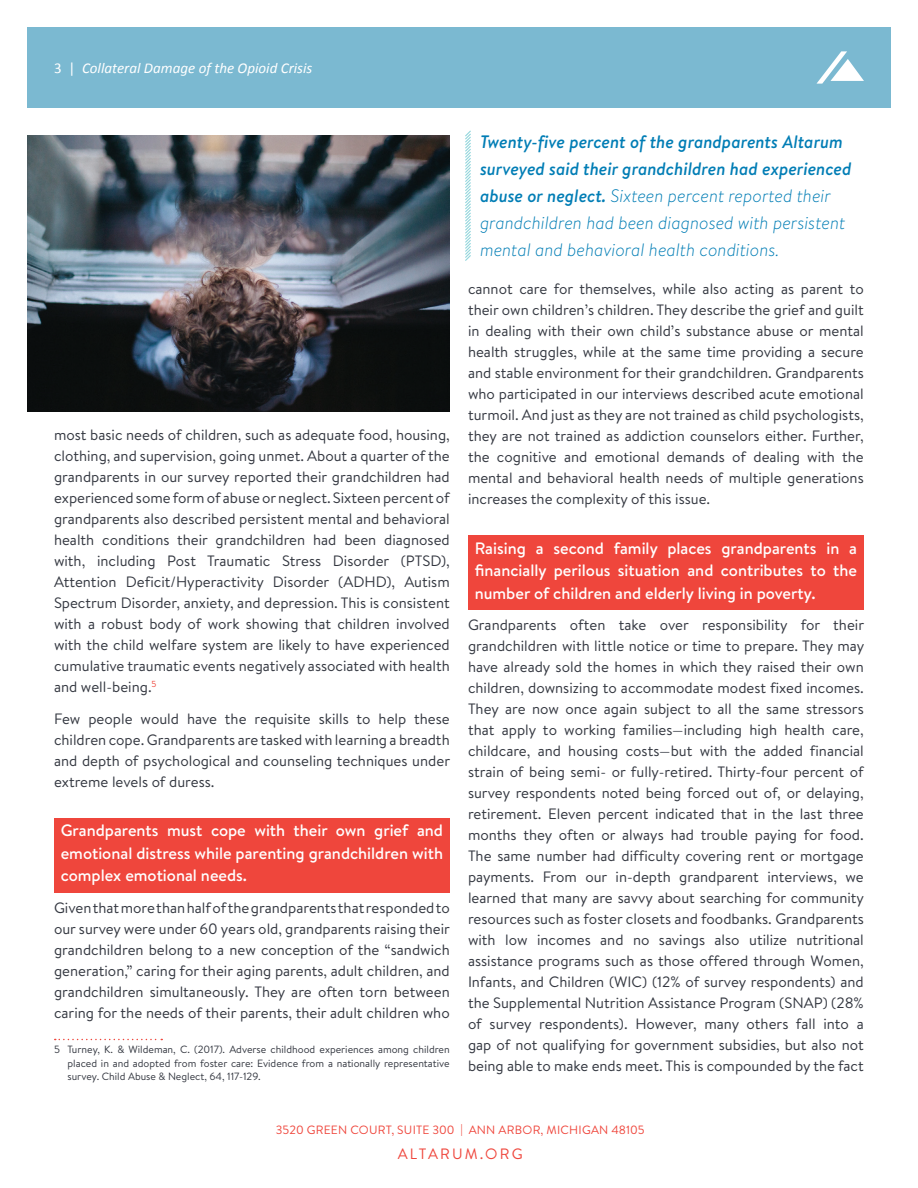
<style>
.page{position:relative;width:918px;height:1188px;background:#fff}
.page>*{position:absolute;margin:0;border:0;box-sizing:border-box;transform-origin:0 0}
.t1{font:italic 300 18px/27px "Brandon Text";color:#007db5}
.t2{font:500 16.5px/22.5px "Brandon Text";color:#fff;text-align:justify}
.t3{font:15px/21px "Brandon Text";color:#333740;text-align:justify}
.t4{font:italic 15px "Calibri";color:#fff}
.t5{font:15px "Brandon Text";letter-spacing:.145em;color:#ef463c}
.t6{font:12px "Brandon Text";letter-spacing:.02em;color:#ef463c}
.t7{font:10.5px/13.5px "Brandon Text";color:#333740;text-align:justify}
.s1{font-style:normal}
.s2{font-weight:500}
</style>
<div class="page">
<div style="left:27px;top:27px;width:864px;height:81px;background:#7bb9d1"></div>
<svg style="left:816px;top:51px;width:48px;height:33px"></svg>
<div style="left:54px;top:818px;width:396px;height:75px;background:#ef463c"></div>
<svg style="left:55px;top:1039px;width:107px;height:1px"></svg>
<div style="left:468px;top:535px;width:396px;height:75px;background:#ef463c"></div>
<img style="left:27px;top:135px;width:423px;height:277px">
<svg style="left:465px;top:130px;width:6px;height:131px"></svg>
<p class="t4" style="left:54px;top:58px;width:260px"><span class="s1">3 |</span> Collateral Damage of the Opioid Crisis</p>
<p class="t3" style="left:54px;top:424px;width:397px">most basic needs of children, such as adequate food, housing, clothing, and supervision, going unmet. About a quarter of the grandparents in our survey reported their grandchildren had experienced some form of abuse or neglect. Sixteen percent of grandparents also described persistent mental and behavioral health conditions their grandchildren had been diagnosed with, including Post Traumatic Stress Disorder (PTSD), Attention Deficit/Hyperactivity Disorder (ADHD), Autism Spectrum Disorder, anxiety, and depression. This is consistent with a robust body of work showing that children involved with the child welfare system are likely to have experienced cumulative traumatic events negatively associated with health and well-being.<sup>5</sup></p>
<p class="t3" style="left:54px;top:708px;width:398px">Few people would have the requisite skills to help these children cope. Grandparents are tasked with learning a breadth and depth of psychological and counseling techniques under extreme levels of duress.</p>
<p class="t2" style="left:61px;top:819px;width:384px">Grandparents must cope with their own grief and emotional distress while parenting grandchildren with complex emotional needs.</p>
<p class="t3" style="left:54px;top:897px;width:398px">Given that more than half of the grandparents that responded to our survey were under 60 years old, grandparents raising their grandchildren belong to a new conception of the “sandwich generation,” caring for their aging parents, adult children, and grandchildren simultaneously. They are often torn between caring for the needs of their parents, their adult children who</p>
<p class="t7" style="left:68px;top:1042px;width:384px;text-indent:-14px">5 Turney, K. &amp; Wildeman, C. (2017). Adverse childhood experiences among children placed in and adopted from foster care: Evidence from a nationally representative survey. Child Abuse &amp; Neglect, 64, 117-129.</p>
<p class="t1" style="left:480px;top:127px;width:373px"><span class="s2">Twenty-five percent of the grandparents Altarum surveyed said their grandchildren had experienced abuse or neglect.</span> Sixteen percent reported their grandchildren had been diagnosed with persistent mental and behavioral health conditions.</p>
<p class="t3" style="left:468px;top:278px;width:397px">cannot care for themselves, while also acting as parent to their own children’s children. They describe the grief and guilt in dealing with their own child’s substance abuse or mental health struggles, while at the same time providing a secure and stable environment for their grandchildren. Grandparents who participated in our interviews described acute emotional turmoil. And just as they are not trained as child psychologists, they are not trained as addiction counselors either. Further, the cognitive and emotional demands of dealing with the mental and behavioral health needs of multiple generations increases the complexity of this issue.</p>
<p class="t2" style="left:475px;top:536px;width:384px">Raising a second family places grandparents in a financially perilous situation and contributes to the number of children and elderly living in poverty.</p>
<p class="t3" style="left:468px;top:614px;width:398px">Grandparents often take over responsibility for their grandchildren with little notice or time to prepare. They may have already sold the homes in which they raised their own children, downsizing to accommodate modest fixed incomes.<br>They are now once again subject to all the same stressors that apply to working families—including high health care, childcare, and housing costs—but with the added financial strain of being semi- or fully-retired. Thirty-four percent of survey respondents noted being forced out of, or delaying, retirement. Eleven percent indicated that in the last three months they often or always had trouble paying for food.<br>The same number had difficulty covering rent or mortgage payments. From our in-depth grandparent interviews, we learned that many are savvy about searching for community resources such as foster closets and foodbanks. Grandparents with low incomes and no savings also utilize nutritional assistance programs such as those offered through Women, Infants, and Children (WIC) (12% of survey respondents) and the Supplemental Nutrition Assistance Program (SNAP) (28% of survey respondents). However, many others fall into a gap of not qualifying for government subsidies, but also not being able to make ends meet. This is compounded by the fact</p>
<p class="t6" style="left:276px;top:1121px;width:370px">3520 GREEN COURT, SUITE 300 | ANN ARBOR, MICHIGAN 48105</p>
<p class="t5" style="left:398px;top:1143px;width:127px">ALTARUM.ORG</p>
</div>
